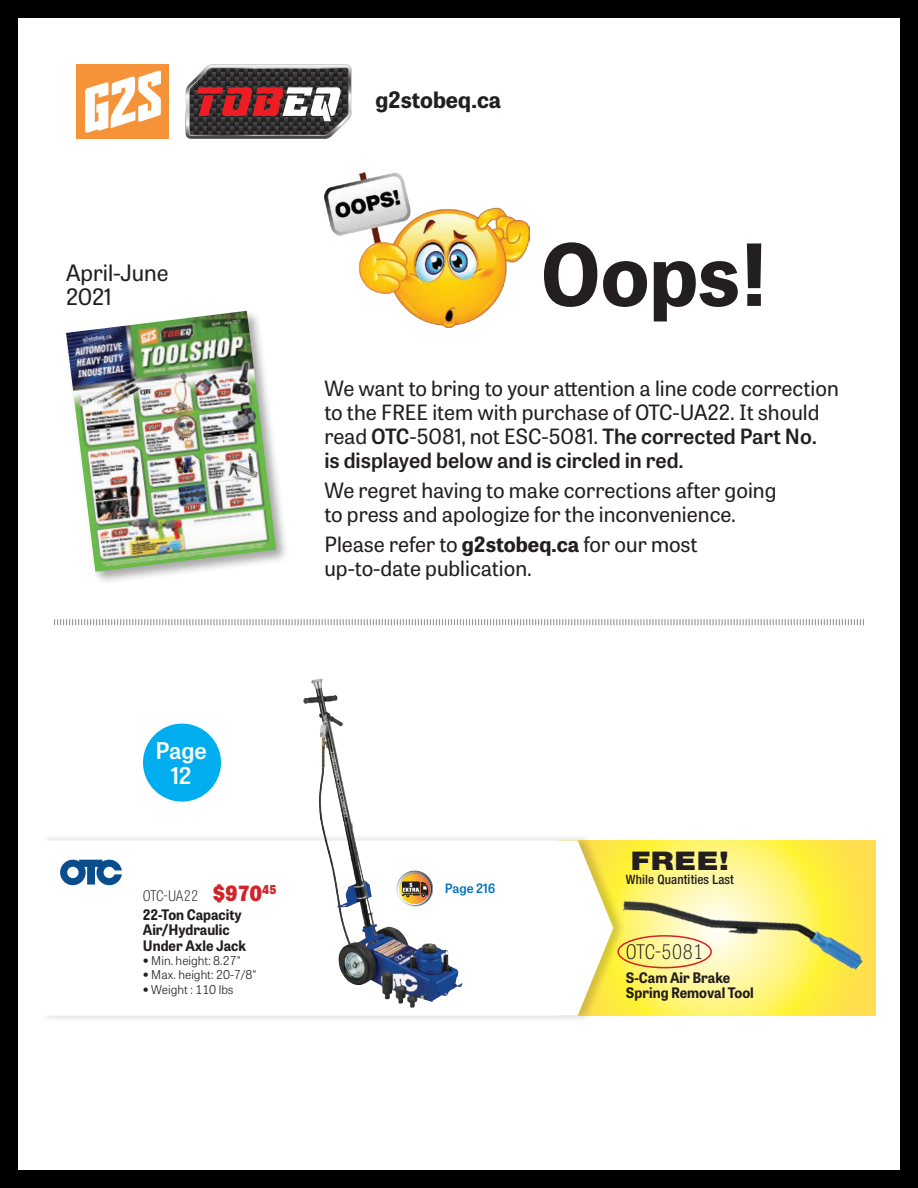
<style>
.page{position:relative;width:918px;height:1188px;background:#fff}
.page>*{position:absolute;margin:0;border:0;box-sizing:border-box;transform-origin:0 0}
.t1{font:700 85.05px "Tablet Gothic";color:#231f20}
.t2{font:900 25.8px "Helvetica Neue";color:#231f20;scale:1.2 1}
.t3{font:600 22.95px/24.9px "Tablet Gothic";letter-spacing:-.015em;color:#fff;text-align:center}
.t4{font:22.5px/24px "Tablet Gothic";color:#231f20}
.t5{font:700 22.5px "Tablet Gothic";color:#231f20}
.t6{font:21px/24px "Tablet Gothic";color:#231f20}
.t7{font:100 semi-condensed 19.95px "Tablet Gothic";letter-spacing:.02em;color:#231f20}
.t8{font:700 14.4px/15.3px "Tablet Gothic";color:#231f20;scale:.95 1}
.t9{font:100 semi-condensed 14.4px "Tablet Gothic";letter-spacing:-.015em;color:#231f20}
.t10{font:500 condensed 12.9px "Helvetica Neue";letter-spacing:.01em;color:#231f20}
.t11{font:600 12.9px "Tablet Gothic";color:#0072ba}
.t12{font:300 12px "Tablet Gothic";color:#231f20}
.s1{font-weight:600}
.s2{font-weight:700}
.s3{font-weight:800;font-stretch:normal;font-size:20.85px;color:#d1232a}
.s4{font-family:"Helvetica Neue";font-weight:400}
</style>
<div class="page">
<div style="left:0;top:0;width:918px;height:1188px;border:18px solid #000"></div>
<div style="left:559px;top:840px;width:316px;height:176px;background:#ffdf4e"></div>
<div style="left:40px;top:833px;width:586px;height:190px;background:#231f20;opacity:.2"></div>
<svg style="left:40px;top:840px;width:573px;height:176px"></svg>
<img style="left:303px;top:679px;width:30px;height:198px">
<img style="left:324px;top:173px;width:205px;height:154px">
<div style="left:64px;top:309px;width:226px;height:277px;background:#231f20;opacity:.4"></div>
<img style="left:66px;top:311px;width:210px;height:261px">
<svg style="left:54px;top:619px;width:810px;height:7px"></svg>
<div style="left:143px;top:724px;width:78px;height:78px;background:#00aeef;border-radius:50%"></div>
<svg style="left:60px;top:860px;width:62px;height:25px"></svg>
<svg style="left:397px;top:871px;width:36px;height:36px"></svg>
<div style="left:397px;top:871px;width:36px;height:36px;border:1px solid #fff;border-radius:50%"></div>
<svg style="left:399px;top:873px;width:31px;height:32px"></svg>
<div style="left:399px;top:873px;width:32px;height:32px;border:1px solid #fff;border-radius:50%"></div>
<svg style="left:402px;top:881px;width:26px;height:16px"></svg>
<img style="left:619px;top:833px;width:244px;height:190px">
<div style="left:76px;top:64px;width:93px;height:75px;background:#f69238"></div>
<svg style="left:85px;top:70px;width:76px;height:63px"></svg>
<svg style="left:186px;top:64px;width:166px;height:75px;background:#755a5b"></svg>
<div style="left:617px;top:935px;width:95px;height:33px;border:2px solid #d1232a;border-radius:50%"></div>
<p class="t4" style="left:66px;top:260px;width:104px">April-June<br>2021</p>
<p class="t5" style="left:375px;top:84px;width:127px">g2stobeq.ca</p>
<h1 class="t1" style="left:540px;top:215px;width:229px">Oops!</h1>
<p class="t6" style="left:324px;top:375px;width:516px">We want to bring to your attention a line code correction to the FREE item with purchase of OTC-UA22. It should read <span class="s1">OTC</span>-5081, not ESC-5081. <span class="s1">The corrected Part No.<br>is displayed below and is circled in red.</span></p>
<p class="t6" style="left:324px;top:477px;width:454px">We regret having to make corrections after going to press and apologize for the inconvenience.</p>
<p class="t6" style="left:324px;top:531px;width:375px">Please refer to <span class="s2">g2stobeq.ca</span> for our most up-to-date publication.</p>
<p class="t3" style="left:156px;top:737px;width:53px">Page<br>12</p>
<p class="t9" style="left:143px;top:886px;width:135px">OTC-UA22 <span class="s3">$970</span><sup>45</sup></p>
<p class="t8" style="left:143px;top:907px;width:110px">22-Ton Capacity<br>Air/Hydraulic<br>Under Axle Jack</p>
<p class="t12" style="left:143px;top:953px;width:99px"><span class="s4">•</span> Min. height: 8.27"</p>
<p class="t12" style="left:143px;top:967px;width:115px"><span class="s4">•</span> Max. height: 20-7/8"</p>
<p class="t12" style="left:143px;top:981px;width:92px"><span class="s4">•</span> Weight : 110 lbs</p>
<p class="t11" style="left:445px;top:879px;width:52px">Page 216</p>
<p class="t2" style="left:631px;top:846px;width:83px">FREE!</p>
<p class="t10" style="left:626px;top:872px;width:109px">While Quantities Last</p>
<p class="t7" style="left:626px;top:939px;width:79px">OTC-5081</p>
<p class="t8" style="left:626px;top:969px;width:136px">S-Cam Air Brake<br>Spring Removal Tool</p>
</div>
